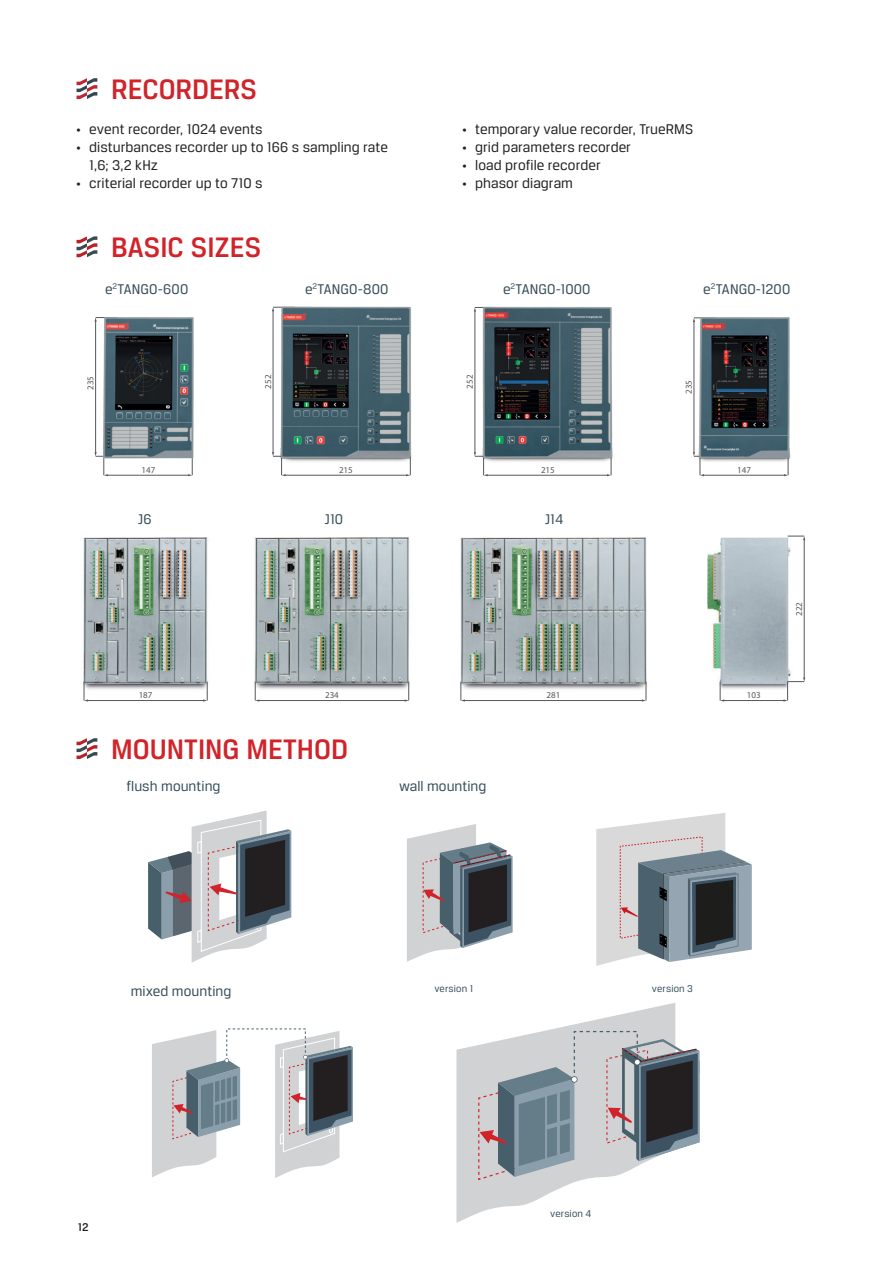
<style>
.page{position:relative;width:893px;height:1263px;background:#fff}
.page>*{position:absolute;margin:0;border:0;box-sizing:border-box;transform-origin:0 0}
.duze_naglowki{font:500 30px "Breuer Text";color:#d1232a}
.t1{font:15px/18px "Breuer Text";color:#231f20}
.podpisy_obrazkow{font:15px "Breuer Text";letter-spacing:.005em;color:#364d59}
.t2{font:500 12px "Breuer Text";color:#231f20}
.podpisy_obrazkow-2{font:10.5px "Breuer Text";letter-spacing:.015em;color:#364d59}
.t3{font:9px "Myriad Pro";color:#57585a}
.s1{font-family:"Myriad Pro"}
</style>
<div class="page">
<img style="left:83px;top:537px;width:708px;height:165px">
<hr style="left:87px;top:700px;width:117px;height:1px;background:#57585a">
<svg style="left:84px;top:682px;width:4px;height:20px"></svg>
<svg style="left:203px;top:682px;width:5px;height:20px"></svg>
<hr style="left:259px;top:700px;width:146px;height:1px;background:#57585a">
<svg style="left:255px;top:682px;width:4px;height:20px"></svg>
<svg style="left:405px;top:682px;width:4px;height:20px"></svg>
<hr style="left:464px;top:700px;width:179px;height:1px;background:#57585a">
<svg style="left:461px;top:682px;width:4px;height:20px"></svg>
<svg style="left:642px;top:682px;width:5px;height:20px"></svg>
<hr style="left:723px;top:700px;width:61px;height:1px;background:#57585a">
<svg style="left:720px;top:682px;width:4px;height:20px"></svg>
<hr style="left:804px;top:539px;width:1px;height:139px;background:#57585a">
<svg style="left:783px;top:677px;width:22px;height:25px"></svg>
<svg style="left:788px;top:536px;width:17px;height:4px"></svg>
<hr style="left:107px;top:475px;width:82px;height:1px;background:#57585a">
<svg style="left:188px;top:468px;width:5px;height:8px"></svg>
<hr style="left:95px;top:321px;width:1px;height:132px;background:#57585a">
<svg style="left:95px;top:452px;width:20px;height:24px"></svg>
<hr style="left:273px;top:311px;width:1px;height:142px;background:#57585a">
<hr style="left:285px;top:475px;width:122px;height:1px;background:#57585a">
<hr style="left:487px;top:475px;width:121px;height:1px;background:#57585a">
<hr style="left:703px;top:475px;width:82px;height:1px;background:#57585a">
<svg style="left:272px;top:452px;width:20px;height:24px"></svg>
<svg style="left:406px;top:468px;width:5px;height:8px"></svg>
<svg style="left:474px;top:452px;width:20px;height:24px"></svg>
<svg style="left:607px;top:468px;width:5px;height:8px"></svg>
<svg style="left:693px;top:452px;width:20px;height:24px"></svg>
<svg style="left:784px;top:468px;width:5px;height:8px"></svg>
<img style="left:98px;top:317px;width:96px;height:151px">
<img style="left:274px;top:306px;width:138px;height:162px">
<img style="left:475px;top:306px;width:138px;height:162px">
<img style="left:694px;top:317px;width:97px;height:151px">
<svg style="left:77px;top:78px;width:20px;height:21px"></svg>
<svg style="left:152px;top:1028px;width:201px;height:150px"></svg>
<svg style="left:407px;top:824px;width:106px;height:138px"></svg>
<svg style="left:148px;top:810px;width:143px;height:153px"></svg>
<svg style="left:596px;top:813px;width:156px;height:153px;background:#a5aaaf"></svg>
<svg style="left:456px;top:1003px;width:219px;height:220px"></svg>
<svg style="left:478px;top:1030px;width:222px;height:151px;background:#a0a4aa"></svg>
<svg style="left:77px;top:236px;width:20px;height:21px"></svg>
<svg style="left:77px;top:738px;width:20px;height:21px"></svg>
<p class="duze_naglowki" style="left:111px;top:72px;width:147px">RECORDERS</p>
<p class="t1" style="left:77px;top:120px;width:188px"><span class="s1">•</span> event recorder, 1024 events</p>
<p class="t1" style="left:89px;top:138px;width:300px;text-indent:-13px"><span class="s1">•</span> disturbances recorder up to 166 s sampling rate<br>1,6; 3,2 kHz</p>
<p class="t1" style="left:77px;top:174px;width:188px"><span class="s1">•</span> criterial recorder up to 710 s</p>
<p class="duze_naglowki" style="left:111px;top:231px;width:152px">BASIC SIZES</p>
<p class="t1" style="left:462px;top:120px;width:232px"><span class="s1">•</span> temporary value recorder, TrueRMS</p>
<p class="t1" style="left:462px;top:138px;width:170px"><span class="s1">•</span> grid parameters recorder</p>
<p class="t1" style="left:462px;top:156px;width:140px"><span class="s1">•</span> load profile recorder</p>
<p class="t1" style="left:462px;top:174px;width:112px"><span class="s1">•</span> phasor diagram</p>
<p class="podpisy_obrazkow" style="left:105px;top:281px;width:85px">e<sup>2</sup>TANGO-600</p>
<p class="podpisy_obrazkow" style="left:503px;top:281px;width:89px">e<sup>2</sup>TANGO-1000</p>
<p class="podpisy_obrazkow" style="left:703px;top:281px;width:89px">e<sup>2</sup>TANGO-1200</p>
<p class="podpisy_obrazkow" style="left:305px;top:281px;width:85px">e<sup>2</sup>TANGO-800</p>
<p class="t3" style="left:85px;top:390px;width:15px;rotate:-90deg">235</p>
<p class="t3" style="left:263px;top:389px;width:15px;rotate:-90deg">252</p>
<p class="t3" style="left:464px;top:389px;width:15px;rotate:-90deg">252</p>
<p class="t3" style="left:683px;top:394px;width:15px;rotate:-90deg">235</p>
<p class="t3" style="left:141px;top:464px;width:15px">147</p>
<p class="t3" style="left:339px;top:464px;width:15px">215</p>
<p class="t3" style="left:541px;top:464px;width:15px">215</p>
<p class="t3" style="left:737px;top:464px;width:15px">147</p>
<p class="podpisy_obrazkow" style="left:138px;top:511px;width:15px">J6</p>
<p class="podpisy_obrazkow" style="left:325px;top:511px;width:20px">J10</p>
<p class="podpisy_obrazkow" style="left:545px;top:511px;width:20px">J14</p>
<p class="t3" style="left:139px;top:690px;width:15px">187</p>
<p class="t3" style="left:325px;top:690px;width:15px">234</p>
<p class="t3" style="left:546px;top:690px;width:15px">281</p>
<p class="t3" style="left:747px;top:690px;width:15px">103</p>
<p class="duze_naglowki" style="left:111px;top:732px;width:238px">MOUNTING METHOD</p>
<p class="podpisy_obrazkow" style="left:126px;top:777px;width:96px">flush mounting</p>
<p class="podpisy_obrazkow" style="left:399px;top:777px;width:89px">wall mounting</p>
<p class="t3" style="left:793px;top:616px;width:15px;rotate:-90deg">222</p>
<p class="podpisy_obrazkow" style="left:131px;top:983px;width:102px">mixed mounting</p>
<p class="podpisy_obrazkow-2" style="left:434px;top:983px;width:40px">version 1</p>
<p class="podpisy_obrazkow-2" style="left:652px;top:983px;width:43px">version 3</p>
<p class="t2" style="left:78px;top:1220px;width:12px">12</p>
<p class="podpisy_obrazkow-2" style="left:550px;top:1208px;width:43px">version 4</p>
</div>
